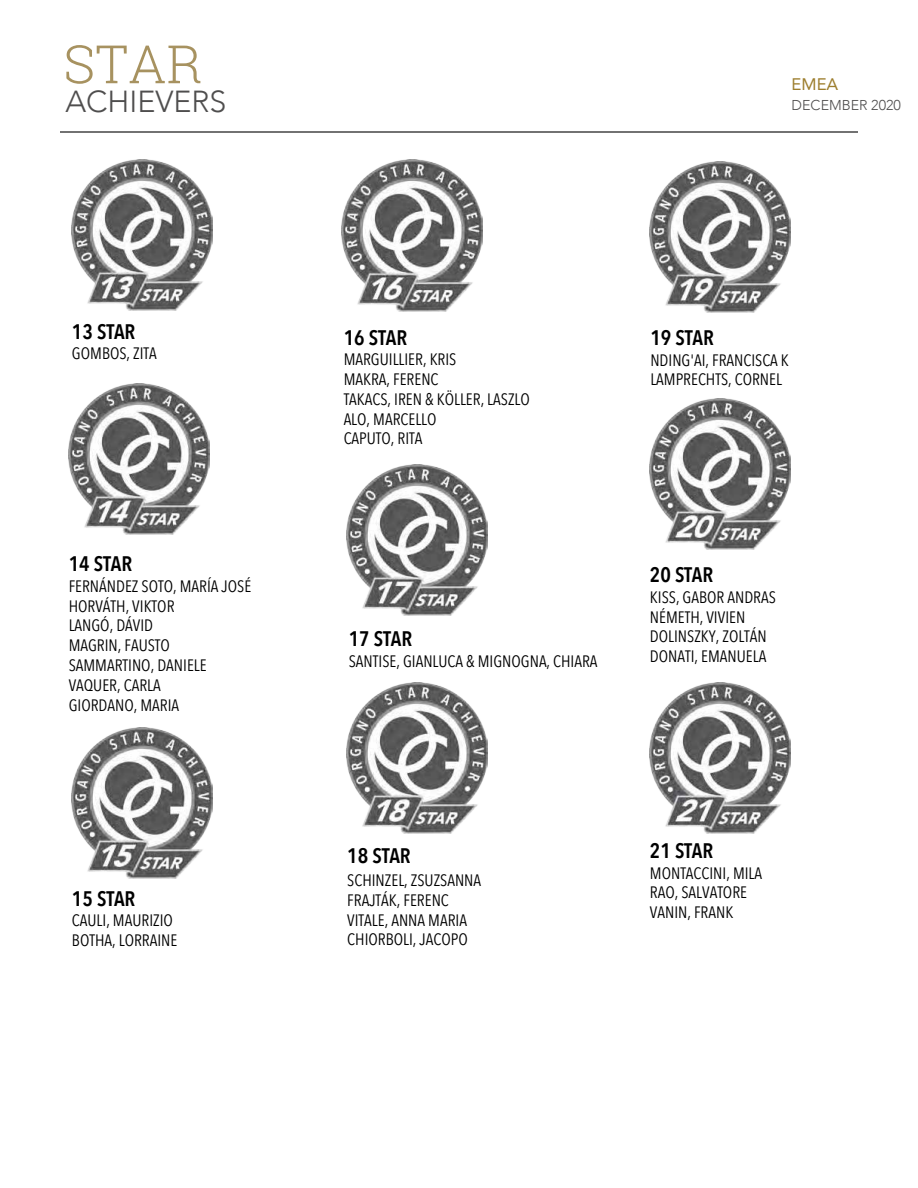
<style>
.page{position:relative;width:918px;height:1188px;background:#fff}
.page>*{position:absolute;margin:0;border:0;box-sizing:border-box;transform-origin:0 0}
.t1{font:300 52.95px "Roboto Slab";color:#a79260}
.t2{font:300 30.3px "Avenir";color:#4f4e4e}
.t3{font:600 21px "Avenir Next Condensed";color:#000}
.t4{font:16.65px "Avenir";color:#9d7e2e}
.t5{font:16.5px/19.8px "Avenir Next Condensed";color:#000}
.t6{font:300 14.25px "Avenir";color:#4e4d4d}
</style>
<div class="page">
<img style="left:72px;top:159px;width:141px;height:151px">
<img style="left:69px;top:383px;width:141px;height:151px">
<img style="left:72px;top:728px;width:141px;height:151px">
<img style="left:346px;top:464px;width:141px;height:151px">
<img style="left:341px;top:160px;width:141px;height:151px">
<hr style="left:61px;top:131px;width:797px;height:2px;background:#727272">
<img style="left:650px;top:683px;width:141px;height:151px">
<img style="left:649px;top:161px;width:141px;height:152px">
<img style="left:346px;top:682px;width:141px;height:152px">
<img style="left:650px;top:398px;width:141px;height:152px">
<h1 class="t1" style="left:64px;top:28px;width:140px">STAR</h1>
<h2 class="t2" style="left:65px;top:83px;width:162px">ACHIEVERS</h2>
<p class="t3" style="left:72px;top:313px;width:65px">13 STAR</p>
<p class="t5" style="left:72px;top:343px;width:86px">GOMBOS, ZITA</p>
<p class="t3" style="left:69px;top:546px;width:65px">14 STAR</p>
<p class="t5" style="left:69px;top:575px;width:184px">FERNÁNDEZ SOTO, MARÍA JOSÉ<br>HORVÁTH, VIKTOR<br>LANGÓ, DÁVID<br>MAGRIN, FAUSTO<br>SAMMARTINO, DANIELE<br>VAQUER, CARLA<br>GIORDANO, MARIA</p>
<p class="t3" style="left:72px;top:880px;width:65px">15 STAR</p>
<p class="t5" style="left:72px;top:910px;width:107px">CAULI, MAURIZIO<br>BOTHA, LORRAINE</p>
<p class="t4" style="left:792px;top:71px;width:48px">EMEA</p>
<p class="t6" style="left:792px;top:97px;width:111px">DECEMBER 2020</p>
<p class="t3" style="left:344px;top:319px;width:65px">16 STAR</p>
<p class="t5" style="left:344px;top:349px;width:188px">MARGUILLIER, KRIS<br>MAKRA, FERENC<br>TAKACS, IREN &amp; KÖLLER, LASZLO<br>ALO, MARCELLO<br>CAPUTO, RITA</p>
<p class="t3" style="left:349px;top:621px;width:65px">17 STAR</p>
<p class="t5" style="left:349px;top:650px;width:250px">SANTISE, GIANLUCA &amp; MIGNOGNA, CHIARA</p>
<p class="t3" style="left:650px;top:320px;width:65px">19 STAR</p>
<p class="t5" style="left:650px;top:349px;width:140px">NDING'AI, FRANCISCA K<br>LAMPRECHTS, CORNEL</p>
<p class="t3" style="left:650px;top:557px;width:65px">20 STAR</p>
<p class="t5" style="left:650px;top:586px;width:128px">KISS, GABOR ANDRAS<br>NÉMETH, VIVIEN<br>DOLINSZKY, ZOLTÁN<br>DONATI, EMANUELA</p>
<p class="t3" style="left:347px;top:838px;width:65px">18 STAR</p>
<p class="t5" style="left:347px;top:869px;width:135px">SCHINZEL, ZSUZSANNA<br>FRAJTÁK, FERENC<br>VITALE, ANNA MARIA<br>CHIORBOLI, JACOPO</p>
<p class="t3" style="left:650px;top:833px;width:65px">21 STAR</p>
<p class="t5" style="left:650px;top:862px;width:114px">MONTACCINI, MILA<br>RAO, SALVATORE<br>VANIN, FRANK</p>
</div>
